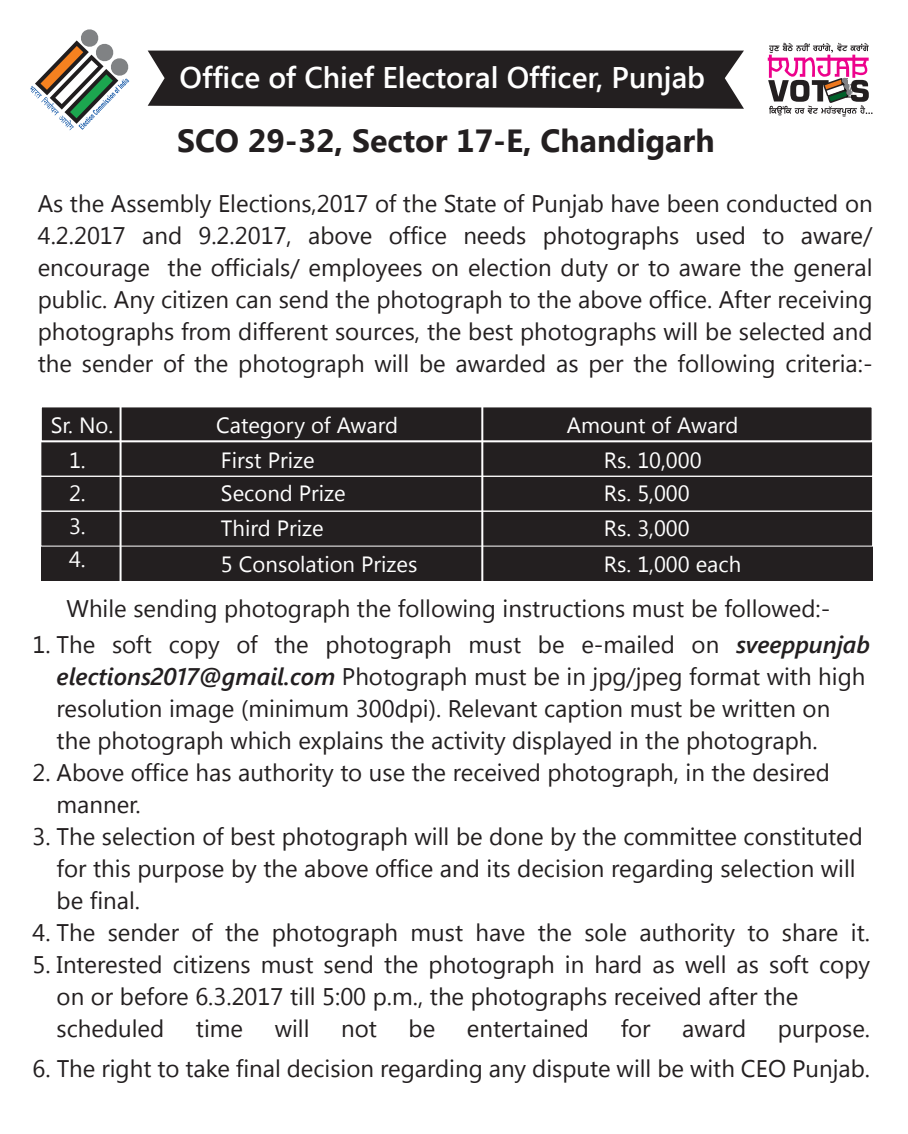
<style>
.page{position:relative;width:908px;height:1134px;background:#fff}
.page>*{position:absolute;margin:0;border:0;box-sizing:border-box;transform-origin:0 0}
.t1{font:700 32px "Segoe UI";color:#231f20}
.t2{font:600 30px "Segoe UI";color:#fff}
.t3{font:24px/32px "Segoe UI";color:#231f20}
.t4{font:22px/33.2px "Segoe UI";color:#fff}
.s1{font-weight:600;font-style:italic}
</style>
<div class="page">
<div style="left:148px;top:51px;width:595px;height:58px;background:#231f20"></div>
<div style="left:41px;top:406px;width:831px;height:175px;background:#231f20"></div>
<div style="left:40px;top:405px;width:833px;height:37px;border:2px solid #fff"></div>
<div style="left:40px;top:441px;width:832px;height:36px;border:1px solid #fff"></div>
<div style="left:40px;top:476px;width:832px;height:36px;border:1px solid #fff"></div>
<div style="left:40px;top:511px;width:832px;height:36px;border:1px solid #fff"></div>
<hr style="left:119px;top:406px;width:2px;height:175px;background:#fff">
<hr style="left:481px;top:406px;width:2px;height:175px;background:#fff">
<svg style="left:31px;top:29px;width:98px;height:101px"></svg>
<svg style="left:767px;top:43px;width:105px;height:74px"></svg>
<p class="t2" style="left:179px;top:57px;width:527px">Office of Chief Electoral Officer, Punjab</p>
<h1 class="t1" style="left:177px;top:118px;width:538px">SCO 29-32, Sector 17-E, Chandigarh</h1>
<p class="t3" style="left:38px;top:186px;width:836px;text-align:justify">As the Assembly Elections,2017 of the State of Punjab have been conducted on 4.2.2017 and 9.2.2017, above office needs photographs used to aware/ encourage the officials/ employees on election duty or to aware the general public. Any citizen can send the photograph to the above office. After receiving photographs from different sources, the best photographs will be selected and the sender of the photograph will be awarded as per the following criteria:-</p>
<p class="t4" style="left:51px;top:408px;width:64px">Sr. No.</p>
<p class="t4" style="left:216px;top:408px;width:183px">Category of Award</p>
<p class="t4" style="left:566px;top:408px;width:173px">Amount of Award</p>
<p class="t4" style="left:221px;top:442px;width:126px">First Prize<br>Second Prize</p>
<p class="t4" style="left:221px;top:510px;width:198px;line-height:35.6px">Third Prize<br>5 Consolation Prizes</p>
<p class="t4" style="left:603px;top:442px;width:99px">Rs. 10,000<br>Rs. 5,000</p>
<p class="t4" style="left:603px;top:510px;width:139px;line-height:35.6px">Rs. 3,000<br>Rs. 1,000 each</p>
<p class="t3" style="left:67px;top:592px;width:764px">While sending photograph the following instructions must be followed:-</p>
<p class="t4" style="left:69px;top:442px;width:18px;text-align:justify">1.<br>2.<br>3.<br>4.</p>
<p class="t3" style="left:57px;top:627px;width:814px;text-indent:-24px">1. The soft copy of the photograph must be e-mailed on <span class="s1">sveeppunjab elections2017@gmail.com</span> Photograph must be in jpg/jpeg format with high resolution image (minimum 300dpi). Relevant caption must be written on the photograph which explains the activity displayed in the photograph.</p>
<p class="t3" style="left:57px;top:755px;width:774px;text-indent:-24px">2. Above office has authority to use the received photograph, in the desired manner.</p>
<p class="t3" style="left:57px;top:819px;width:807px;text-indent:-24px">3. The selection of best photograph will be done by the committee constituted for this purpose by the above office and its decision regarding selection will be final.</p>
<p class="t3" style="left:33px;top:915px;width:838px">4. The sender of the photograph must have the sole authority to share it.</p>
<p class="t3" style="left:57px;top:947px;width:814px;text-indent:-24px">5. Interested citizens must send the photograph in hard as well as soft copy on or before 6.3.2017 till 5:00 p.m., the photographs received after the scheduled</p>
<p class="t3" style="left:196px;top:1011px;width:49px">time</p>
<p class="t3" style="left:274px;top:1011px;width:36px">will</p>
<p class="t3" style="left:341px;top:1011px;width:37px">not</p>
<p class="t3" style="left:408px;top:1011px;width:28px">be</p>
<p class="t3" style="left:466px;top:1011px;width:124px">entertained</p>
<p class="t3" style="left:620px;top:1011px;width:31px">for</p>
<p class="t3" style="left:682px;top:1011px;width:65px">award</p>
<p class="t3" style="left:777px;top:1011px;width:94px">purpose.</p>
<p class="t3" style="left:33px;top:1051px;width:838px">6. The right to take final decision regarding any dispute will be with CEO Punjab.</p>
</div>
